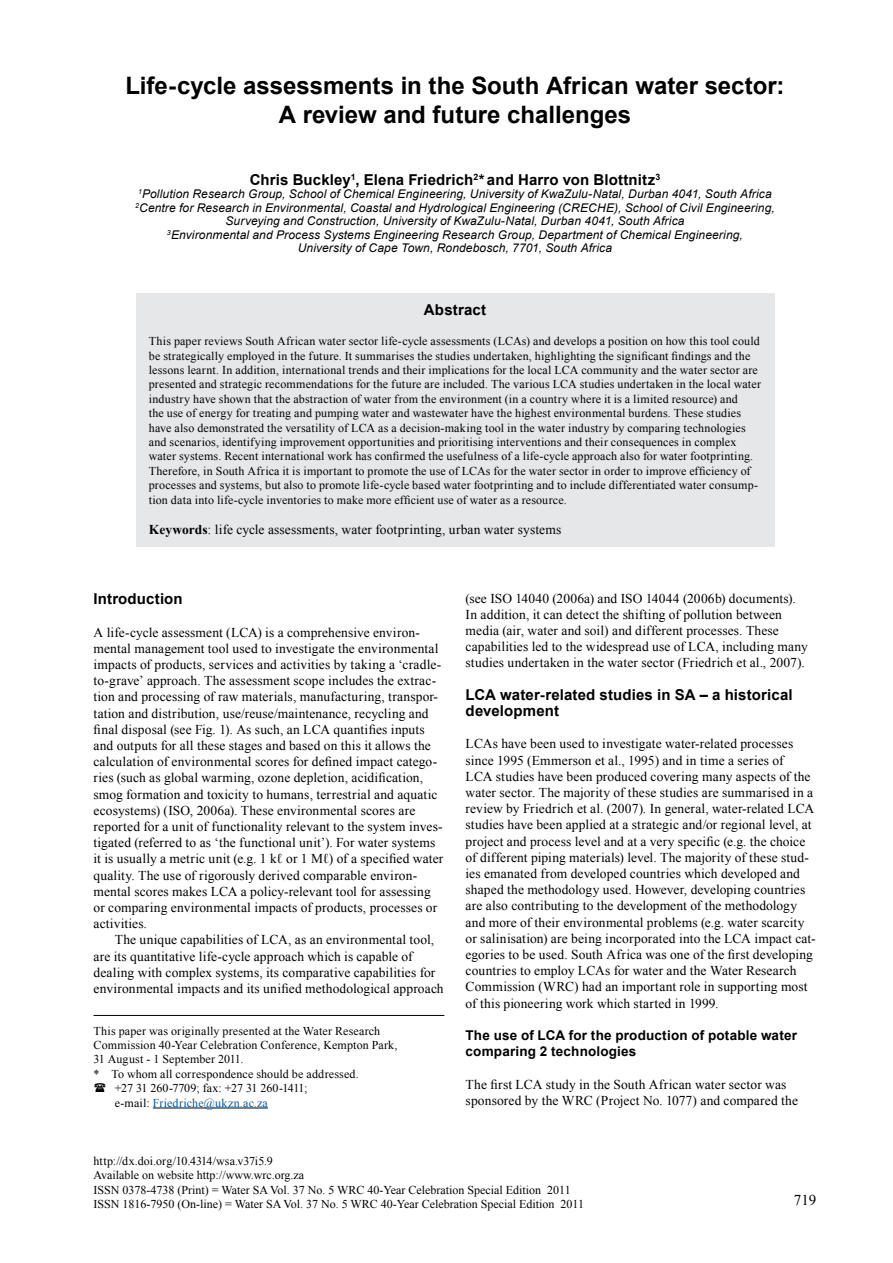
<style>
.page{position:relative;width:893px;height:1263px;background:#fff}
.page>*{position:absolute;margin:0;border:0;box-sizing:border-box;transform-origin:0 0}
.t1{font:700 24px/28.8px "Arial";color:#000;text-align:center}
.t2{font:700 15px/16.2px "Arial";letter-spacing:.01em;color:#000}
.t3{font:15px "Times New Roman";color:#000}
.t4{font:13.5px/16.2px "Times New Roman";letter-spacing:.01em;color:#000}
.t5{font:700 13.5px/16.2px "Arial";letter-spacing:.015em;color:#000}
.t6{font:12px/14.4px "Times New Roman";letter-spacing:.01em;color:#000}
.t7{font:italic 12px/13.5px "Arial";letter-spacing:.01em;color:#000;text-align:center}
.t8{font:12px "Times New Roman";letter-spacing:.02em;color:#005baa}
.s1{font-weight:700}
.s2{color:#000}
</style>
<div class="page">
<div style="left:136px;top:293px;width:638px;height:253px;background:#e5e7e8"></div>
<hr style="left:153px;top:1108px;width:115px;height:1px;background:#000">
<hr style="left:94px;top:1015px;width:350px;height:1px;background:#000">
<h1 class="t1" style="left:125px;top:72px;width:661px">Life-cycle assessments in the South African water sector:<br>A review and future challenges</h1>
<p class="t2" style="left:250px;top:172px;width:412px">Chris Buckley<sup>1</sup>, Elena Friedrich<sup>2</sup>* and Harro von Blottnitz<sup>3</sup></p>
<p class="t7" style="left:135px;top:188px;width:641px"><sup>1</sup>Pollution Research Group, School of Chemical Engineering, University of KwaZulu-Natal, Durban 4041, South Africa <sup>2</sup>Centre for Research in Environmental, Coastal and Hydrological Engineering (CRECHE), School of Civil Engineering, Surveying and Construction, University of KwaZulu-Natal, Durban 4041, South Africa<br><sup>3</sup>Environmental and Process Systems Engineering Research Group, Department of Chemical Engineering,<br>University of Cape Town, Rondebosch, 7701, South Africa</p>
<p class="t2" style="left:424px;top:302px;width:64px">Abstract</p>
<p class="t6" style="left:149px;top:334px;width:614px">This paper reviews South African water sector life-cycle assessments (LCAs) and develops a position on how this tool could be strategically employed in the future. It summarises the studies undertaken, highlighting the significant findings and the lessons learnt. In addition, international trends and their implications for the local LCA community and the water sector are presented and strategic recommendations for the future are included. The various LCA studies undertaken in the local water industry have shown that the abstraction of water from the environment (in a country where it is a limited resource) and<br>the use of energy for treating and pumping water and wastewater have the highest environmental burdens. These studies have also demonstrated the versatility of LCA as a decision-making tool in the water industry by comparing technologies and scenarios, identifying improvement opportunities and prioritising interventions and their consequences in complex water systems. Recent international work has confirmed the usefulness of a life-cycle approach also for water footprinting.<br>Therefore, in South Africa it is important to promote the use of LCAs for the water sector in order to improve efficiency of processes and systems, but also to promote life-cycle based water footprinting and to include differentiated water consump&shy;tion data into life-cycle inventories to make more efficient use of water as a resource.</p>
<p class="t4" style="left:149px;top:521px;width:414px"><span class="s1">Keywords</span>: life cycle assessments, water footprinting, urban water systems</p>
<p class="t2" style="left:94px;top:591px;width:91px">Introduction</p>
<p class="t4" style="left:94px;top:624px;width:351px">A life-cycle assessment (LCA) is a comprehensive environ&shy;mental management tool used to investigate the environmental impacts of products, services and activities by taking a ‘cradle&shy;to-grave’ approach. The assessment scope includes the extrac&shy;tion and processing of raw materials, manufacturing, transpor&shy;tation and distribution, use/reuse/maintenance, recycling and final disposal (see Fig. 1). As such, an LCA quantifies inputs and outputs for all these stages and based on this it allows the calculation of environmental scores for defined impact catego&shy;ries (such as global warming, ozone depletion, acidification, smog formation and toxicity to humans, terrestrial and aquatic ecosystems) (ISO, 2006a). These environmental scores are reported for a unit of functionality relevant to the system inves&shy;tigated (referred to as ‘the functional unit’). For water systems it is usually a metric unit (e.g. 1 kℓ or 1 Mℓ) of a specified water quality. The use of rigorously derived comparable environ&shy;mental scores makes LCA a policy-relevant tool for assessing or comparing environmental impacts of products, processes or activities.</p>
<p class="t4" style="left:94px;top:931px;width:352px;text-indent:21px">The unique capabilities of LCA, as an environmental tool, are its quantitative life-cycle approach which is capable of dealing with complex systems, its comparative capabilities for environmental impacts and its unified methodological approach</p>
<p class="t6" style="left:94px;top:1023px;width:288px">This paper was originally presented at the Water Research</p>
<p class="t6" style="left:94px;top:1038px;width:305px">Commission 40-Year Celebration Conference, Kempton Park,</p>
<p class="t6" style="left:94px;top:1052px;width:151px">31 August - 1 September 2011.</p>
<p class="t6" style="left:94px;top:1066px;width:267px">* To whom all correspondence should be addressed.</p>
<p class="t6" style="left:115px;top:1081px;width:194px">+27 31 260-7709; fax: +27 31 260-1411;</p>
<p class="t8" style="left:115px;top:1094px;width:155px"><span class="s2">e-mail:</span> Friedriche@ukzn.ac.za</p>
<p class="t4" style="left:466px;top:590px;width:344px">(see ISO 14040 (2006a) and ISO 14044 (2006b) documents).<br>In addition, it can detect the shifting of pollution between media (air, water and soil) and different processes. These capabilities led to the widespread use of LCA, including many studies undertaken in the water sector (Friedrich et al., 2007).</p>
<p class="t2" style="left:466px;top:687px;width:329px">LCA water-related studies in SA – a historical development</p>
<p class="t4" style="left:466px;top:735px;width:352px">LCAs have been used to investigate water-related processes since 1995 (Emmerson et al., 1995) and in time a series of<br>LCA studies have been produced covering many aspects of the water sector. The majority of these studies are summarised in a review by Friedrich et al. (2007). In general, water-related LCA studies have been applied at a strategic and/or regional level, at project and process level and at a very specific (e.g. the choice of different piping materials) level. The majority of these stud&shy;ies emanated from developed countries which developed and shaped the methodology used. However, developing countries are also contributing to the development of the methodology and more of their environmental problems (e.g. water scarcity or salinisation) are being incorporated into the LCA impact cat&shy;egories to be used. South Africa was one of the first developing countries to employ LCAs for water and the Water Research Commission (WRC) had an important role in supporting most of this pioneering work which started in 1999.</p>
<p class="t5" style="left:466px;top:1027px;width:333px">The use of LCA for the production of potable water comparing 2 technologies</p>
<p class="t4" style="left:466px;top:1076px;width:334px">The first LCA study in the South African water sector was sponsored by the WRC (Project No. 1077) and compared the</p>
<p class="t6" style="left:94px;top:1153px;width:492px">http://dx.doi.org/10.4314/wsa.v37i5.9<br>Available on website http://www.wrc.org.za<br>ISSN 0378-4738 (Print) = Water SA Vol. 37 No. 5 WRC 40-Year Celebration Special Edition 2011<br>ISSN 1816-7950 (On-line) = Water SA Vol. 37 No. 5 WRC 40-Year Celebration Special Edition 2011</p>
<p class="t3" style="left:794px;top:1190px;width:24px">719</p>
</div>
